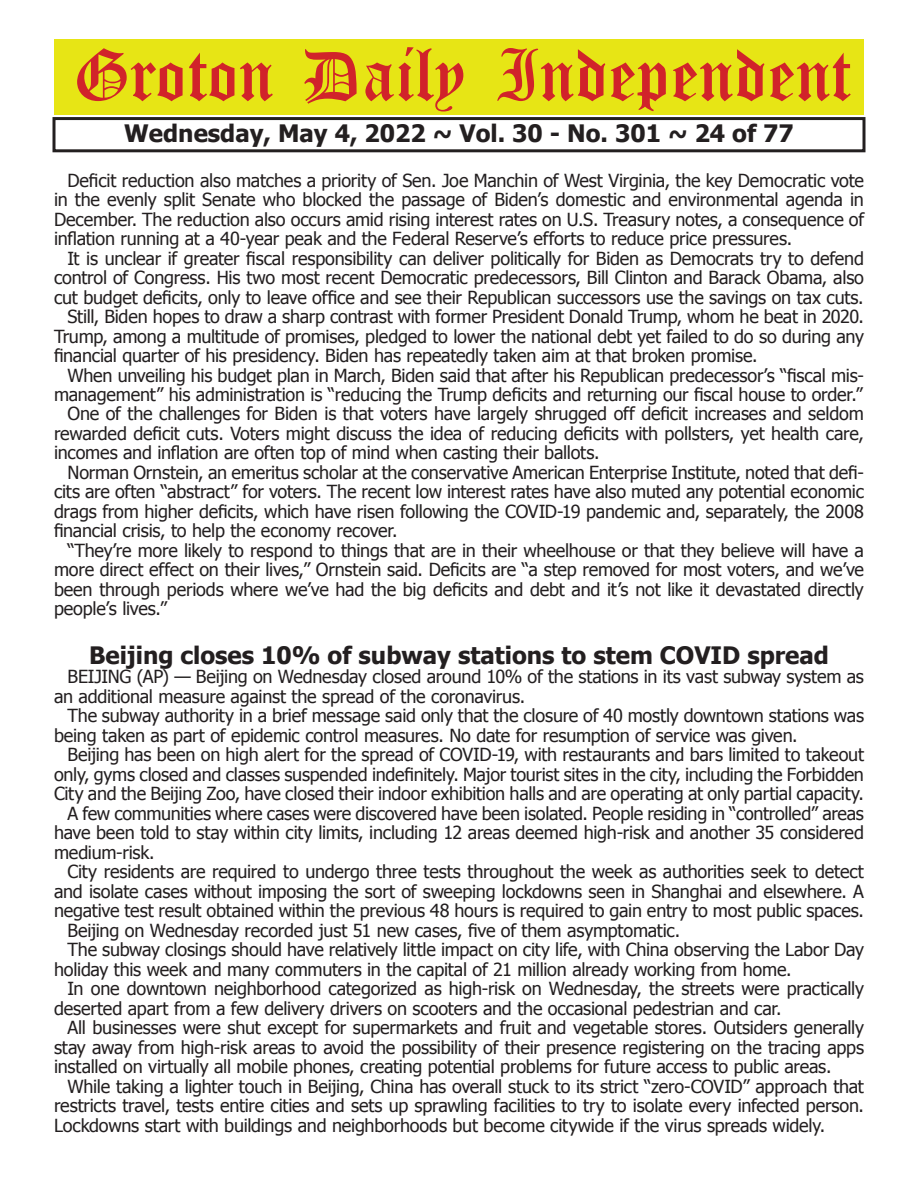
<style>
.page{position:relative;width:918px;height:1188px;background:#fff}
.page>*{position:absolute;margin:0;border:0;box-sizing:border-box;transform-origin:0 0}
.t1{font:54px "Old English Five";color:#d1232a}
.t2{font:700 24px "Tahoma";color:#231f20}
.t3{font:18px/19.5px "Tahoma";letter-spacing:-.01em;color:#231f20}
</style>
<div class="page">
<div style="left:52px;top:117px;width:814px;height:35px;border:3px solid #231f20"></div>
<div style="left:54px;top:40px;width:810px;height:75px;background:#e7e515"></div>
<h1 class="t1" style="left:73px;top:50px;width:779px">Groton Daily Independent</h1>
<h2 class="t2" style="left:124px;top:116px;width:671px">Wednesday, May 4, 2022 ~ Vol. 30 - No. 301 ~ 24 of 77</h2>
<p class="t3" style="left:54px;top:169px;width:812px;text-align:justify;text-indent:14px">Deficit reduction also matches a priority of Sen. Joe Manchin of West Virginia, the key Democratic vote in the evenly split Senate who blocked the passage of Biden’s domestic and environmental agenda in December. The reduction also occurs amid rising interest rates on U.S. Treasury notes, a consequence of inflation running at a 40-year peak and the Federal Reserve’s efforts to reduce price pressures.</p>
<p class="t3" style="left:68px;top:247px;width:798px">It is unclear if greater fiscal responsibility can deliver politically for Biden as Democrats try to defend</p>
<p class="t3" style="left:54px;top:267px;width:812px">control of Congress. His two most recent Democratic predecessors, Bill Clinton and Barack Obama, also</p>
<p class="t3" style="left:54px;top:286px;width:811px">cut budget deficits, only to leave office and see their Republican successors use the savings on tax cuts.</p>
<p class="t3" style="left:68px;top:306px;width:798px">Still, Biden hopes to draw a sharp contrast with former President Donald Trump, whom he beat in 2020.</p>
<p class="t3" style="left:54px;top:325px;width:811px">Trump, among a multitude of promises, pledged to lower the national debt yet failed to do so during any</p>
<p class="t3" style="left:54px;top:345px;width:705px">financial quarter of his presidency. Biden has repeatedly taken aim at that broken promise.</p>
<p class="t3" style="left:68px;top:364px;width:798px">When unveiling his budget plan in March, Biden said that after his Republican predecessor’s “fiscal mis-</p>
<p class="t3" style="left:54px;top:384px;width:810px">management” his administration is “reducing the Trump deficits and returning our fiscal house to order.”</p>
<p class="t3" style="left:68px;top:403px;width:798px">One of the challenges for Biden is that voters have largely shrugged off deficit increases and seldom</p>
<p class="t3" style="left:54px;top:423px;width:811px">rewarded deficit cuts. Voters might discuss the idea of reducing deficits with pollsters, yet health care,</p>
<p class="t3" style="left:54px;top:442px;width:547px">incomes and inflation are often top of mind when casting their ballots.</p>
<p class="t3" style="left:68px;top:462px;width:798px">Norman Ornstein, an emeritus scholar at the conservative American Enterprise Institute, noted that defi-</p>
<p class="t3" style="left:54px;top:481px;width:812px">cits are often “abstract” for voters. The recent low interest rates have also muted any potential economic</p>
<p class="t3" style="left:54px;top:501px;width:812px">drags from higher deficits, which have risen following the COVID-19 pandemic and, separately, the 2008</p>
<p class="t3" style="left:54px;top:520px;width:345px">financial crisis, to help the economy recover.</p>
<p class="t3" style="left:68px;top:540px;width:798px">“They’re more likely to respond to things that are in their wheelhouse or that they believe will have a</p>
<p class="t3" style="left:54px;top:559px;width:811px">more direct effect on their lives,” Ornstein said. Deficits are “a step removed for most voters, and we’ve</p>
<p class="t3" style="left:54px;top:579px;width:811px">been through periods where we’ve had the big deficits and debt and it’s not like it devastated directly</p>
<p class="t3" style="left:54px;top:598px;width:115px">people’s lives.”</p>
<h2 class="t2" style="left:89px;top:638px;width:741px">Beijing closes 10% of subway stations to stem COVID spread</h2>
<p class="t3" style="left:54px;top:666px;width:812px;text-indent:14px">BEIJING (AP) — Beijing on Wednesday closed around 10% of the stations in its vast subway system as an additional measure against the spread of the coronavirus.</p>
<p class="t3" style="left:54px;top:705px;width:812px;text-indent:14px">The subway authority in a brief message said only that the closure of 40 mostly downtown stations was being taken as part of epidemic control measures. No date for resumption of service was given.</p>
<p class="t3" style="left:68px;top:744px;width:798px">Beijing has been on high alert for the spread of COVID-19, with restaurants and bars limited to takeout</p>
<p class="t3" style="left:54px;top:764px;width:812px">only, gyms closed and classes suspended indefinitely. Major tourist sites in the city, including the Forbidden</p>
<p class="t3" style="left:54px;top:783px;width:811px">City and the Beijing Zoo, have closed their indoor exhibition halls and are operating at only partial capacity.</p>
<p class="t3" style="left:68px;top:803px;width:798px">A few communities where cases were discovered have been isolated. People residing in “controlled” areas</p>
<p class="t3" style="left:54px;top:822px;width:812px">have been told to stay within city limits, including 12 areas deemed high-risk and another 35 considered</p>
<p class="t3" style="left:54px;top:842px;width:102px">medium-risk.</p>
<p class="t3" style="left:68px;top:861px;width:798px">City residents are required to undergo three tests throughout the week as authorities seek to detect</p>
<p class="t3" style="left:54px;top:881px;width:812px">and isolate cases without imposing the sort of sweeping lockdowns seen in Shanghai and elsewhere. A</p>
<p class="t3" style="left:54px;top:900px;width:812px">negative test result obtained within the previous 48 hours is required to gain entry to most public spaces.</p>
<p class="t3" style="left:68px;top:920px;width:614px">Beijing on Wednesday recorded just 51 new cases, five of them asymptomatic.</p>
<p class="t3" style="left:68px;top:939px;width:798px">The subway closings should have relatively little impact on city life, with China observing the Labor Day</p>
<p class="t3" style="left:54px;top:959px;width:739px">holiday this week and many commuters in the capital of 21 million already working from home.</p>
<p class="t3" style="left:68px;top:978px;width:798px">In one downtown neighborhood categorized as high-risk on Wednesday, the streets were practically</p>
<p class="t3" style="left:54px;top:998px;width:729px">deserted apart from a few delivery drivers on scooters and the occasional pedestrian and car.</p>
<p class="t3" style="left:68px;top:1017px;width:798px">All businesses were shut except for supermarkets and fruit and vegetable stores. Outsiders generally</p>
<p class="t3" style="left:54px;top:1037px;width:812px">stay away from high-risk areas to avoid the possibility of their presence registering on the tracing apps</p>
<p class="t3" style="left:54px;top:1056px;width:779px">installed on virtually all mobile phones, creating potential problems for future access to public areas.</p>
<p class="t3" style="left:68px;top:1076px;width:798px">While taking a lighter touch in Beijing, China has overall stuck to its strict “zero-COVID” approach that</p>
<p class="t3" style="left:54px;top:1095px;width:812px">restricts travel, tests entire cities and sets up sprawling facilities to try to isolate every infected person.</p>
<p class="t3" style="left:54px;top:1115px;width:773px">Lockdowns start with buildings and neighborhoods but become citywide if the virus spreads widely.</p>
</div>
